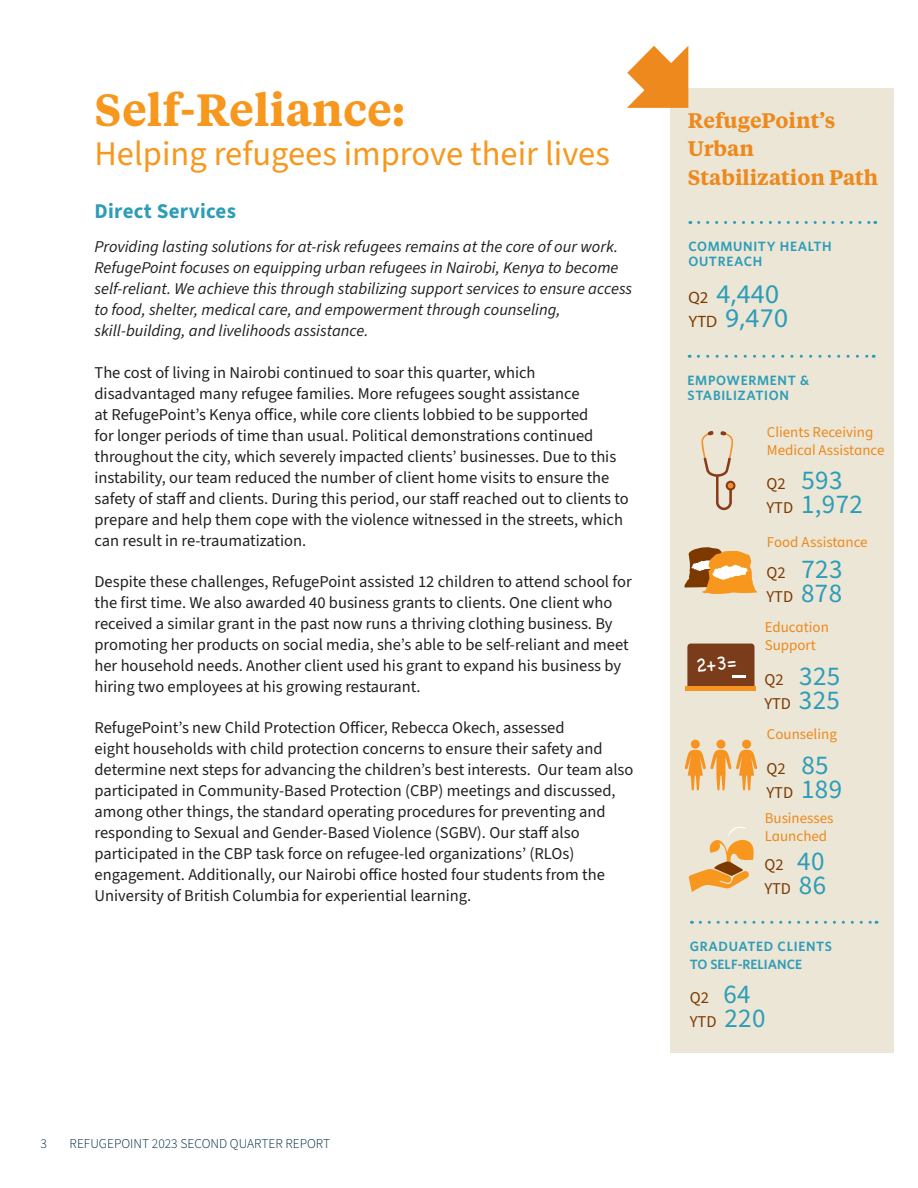
<style>
.page{position:relative;width:918px;height:1188px;background:#fff}
.page>*{position:absolute;margin:0;border:0;box-sizing:border-box;transform-origin:0 0}
.Section_Title{font:600 45px "Tiempos Text";color:#f7971d}
.Section_Title-2{font:34.5px "Source Sans 3";color:#f7971d}
.SidebarStats_detail{font:27px/24px "Source Sans 3";letter-spacing:.015em;color:#2d9db7}
.SidebarStats_detail-2{font:27px/24px "Myriad Pro";letter-spacing:.015em;color:#2d9db7}
.t1{font:600 21px/28.5px "Tiempos Text";color:#ed891d}
.SidebarStats_detail-3{font:700 21px "Source Sans 3";letter-spacing:.015em;color:#2d9db7}
.t2{font:19.5px "Chalkboard";color:#fff;scale:.96 1}
.Body_Copy{font:16.5px/21px "Source Sans 3";color:#231f20}
.Section_Title-3{font:italic 16.5px/21px "Source Sans 3";color:#231f20}
.SidebarStats_detail-4{font:16.5px/24px "Source Sans 3";color:#7b3900}
.SidebarStats_detail-5{font:15px/18px "Source Sans 3";color:#ed891d}
.SidebarStats_detail-6{font:15px/18px "Source Sans Pro";color:#ed891d}
.Sidebar_headers{font:600 13.5px/15px "Whitney";letter-spacing:.05em;color:#2d9db7}
.t3{font:300 13.5px "Source Sans 3";color:#002b3d}
.t4{font:600 13.5px "Whitney";color:#319db6}
.s1{font-size:16.5px;color:#7b3900}
.s2{font-size:27px;color:#2d9db7}
</style>
<div class="page">
<div style="left:671px;top:88px;width:223px;height:965px;background:#ece6d6"></div>
<svg style="left:627px;top:46px;width:61px;height:62px"></svg>
<svg style="left:698px;top:355px;width:176px;height:3px"></svg>
<svg style="left:699px;top:221px;width:177px;height:3px"></svg>
<svg style="left:700px;top:921px;width:177px;height:3px"></svg>
<svg style="left:701px;top:431px;width:35px;height:80px"></svg>
<div style="left:687px;top:644px;width:68px;height:46px;background:#7a3c1a;border-radius:3px"></div>
<hr style="left:686px;top:686px;width:70px;height:4px;background:#f79320">
<hr style="left:732px;top:675px;width:14px;height:3px;background:#fff">
<div style="left:691px;top:740px;width:9px;height:9px;background:#f79320;border-radius:50%"></div>
<div style="left:716px;top:740px;width:9px;height:9px;background:#f79320;border-radius:50%"></div>
<div style="left:742px;top:740px;width:9px;height:9px;background:#f79320;border-radius:50%"></div>
<svg style="left:685px;top:750px;width:72px;height:40px"></svg>
<svg style="left:689px;top:826px;width:65px;height:66px"></svg>
<svg style="left:684px;top:547px;width:73px;height:47px"></svg>
<p class="Section_Title" style="left:94px;top:79px;width:313px">Self-Reliance:</p>
<p class="Section_Title-2" style="left:94px;top:132px;width:517px">Helping refugees improve their lives</p>
<p class="SidebarStats_detail-3" style="left:94px;top:197px;width:143px">Direct Services</p>
<p class="Section_Title-3" style="left:94px;top:237px;width:525px">Providing lasting solutions for at-risk refugees remains at the core of our work.<br>RefugePoint focuses on equipping urban refugees in Nairobi, Kenya to become</p>
<p class="Section_Title-3" style="left:94px;top:279px;width:539px">self-reliant. We achieve this through stabilizing support services to ensure access to food, shelter, medical care, and empowerment through counseling,</p>
<p class="Section_Title-3" style="left:94px;top:321px;width:275px">skill-building, and livelihoods assistance.</p>
<p class="Body_Copy" style="left:94px;top:362px;width:536px">The cost of living in Nairobi continued to soar this quarter, which disadvantaged many refugee families. More refugees sought assistance<br>at RefugePoint’s Kenya office, while core clients lobbied to be supported<br>for longer periods of time than usual. Political demonstrations continued throughout the city, which severely impacted clients’ businesses. Due to this instability, our team reduced the number of client home visits to ensure the safety of staff and clients. During this period, our staff reached out to clients to prepare and help them cope with the violence witnessed in the streets, which can result in re-traumatization.</p>
<p class="Body_Copy" style="left:94px;top:571px;width:539px">Despite these challenges, RefugePoint assisted 12 children to attend school for the first time. We also awarded 40 business grants to clients. One client who received a similar grant in the past now runs a thriving clothing business. By promoting her products on social media, she’s able to be self-reliant and meet her household needs. Another client used his grant to expand his business by hiring two employees at his growing restaurant.</p>
<p class="Body_Copy" style="left:94px;top:717px;width:540px">RefugePoint’s new Child Protection Officer, Rebecca Okech, assessed<br>eight households with child protection concerns to ensure their safety and determine next steps for advancing the children’s best interests. Our team also participated in Community-Based Protection (CBP) meetings and discussed, among other things, the standard operating procedures for preventing and responding to Sexual and Gender-Based Violence (SGBV). Our staff also participated in the CBP task force on refugee-led organizations’ (RLOs) engagement. Additionally, our Nairobi office hosted four students from the University of British Columbia for experiential learning.</p>
<p class="t3" style="left:40px;top:1135px;width:8px">3</p>
<p class="t3" style="left:70px;top:1135px;width:262px">REFUGEPOINT 2023 SECOND QUARTER REPORT</p>
<p class="t1" style="left:688px;top:105px;width:192px">RefugePoint’s<br>Urban<br>Stabilization Path</p>
<p class="Sidebar_headers" style="left:688px;top:239px;width:145px">COMMUNITY HEALTH<br>OUTREACH</p>
<p class="SidebarStats_detail-2" style="left:688px;top:282px;width:101px"><span class="s1">Q2</span> 4,440<br><span class="s1">YTD</span> 9,470</p>
<p class="Sidebar_headers" style="left:688px;top:372px;width:123px">EMPOWERMENT &amp;<br>STABILIZATION</p>
<p class="SidebarStats_detail-5" style="left:767px;top:423px;width:119px">Clients Receiving<br>Medical Assistance</p>
<p class="SidebarStats_detail" style="left:767px;top:468px;width:98px"><span class="s1">Q2</span> 593<br><span class="s1">YTD</span> 1,972</p>
<p class="t2" style="left:695px;top:653px;width:44px;rotate:-5deg">2+3=</p>
<p class="SidebarStats_detail-5" style="left:767px;top:533px;width:102px">Food Assistance</p>
<p class="SidebarStats_detail" style="left:767px;top:557px;width:77px"><span class="s1">Q2</span> 723</p>
<p class="SidebarStats_detail-4" style="left:767px;top:585px;width:77px">YTD <span class="s2">878</span></p>
<p class="SidebarStats_detail-6" style="left:765px;top:618px;width:66px">Education<br>Support</p>
<p class="SidebarStats_detail" style="left:764px;top:665px;width:77px"><span class="s1">Q2</span> 325</p>
<p class="SidebarStats_detail-4" style="left:764px;top:692px;width:77px">YTD <span class="s2">325</span></p>
<p class="SidebarStats_detail-6" style="left:767px;top:725px;width:72px">Counseling</p>
<p class="SidebarStats_detail-4" style="left:767px;top:757px;width:77px">Q2 <span class="s2">85<br></span>YTD <span class="s2">189</span></p>
<p class="SidebarStats_detail-6" style="left:765px;top:809px;width:70px">Businesses<br>Launched</p>
<p class="SidebarStats_detail-4" style="left:764px;top:853px;width:63px">Q2 <span class="s2">40<br></span>YTD <span class="s2">86</span></p>
<p class="Sidebar_headers" style="left:690px;top:938px;width:144px">GRADUATED CLIENTS</p>
<p class="SidebarStats_detail-4" style="left:690px;top:986px;width:77px">Q2 <span class="s2">64<br></span>YTD <span class="s2">220</span></p>
<p class="t4" style="left:690px;top:955px;width:114px">TO SELF-RELIANCE</p>
</div>
